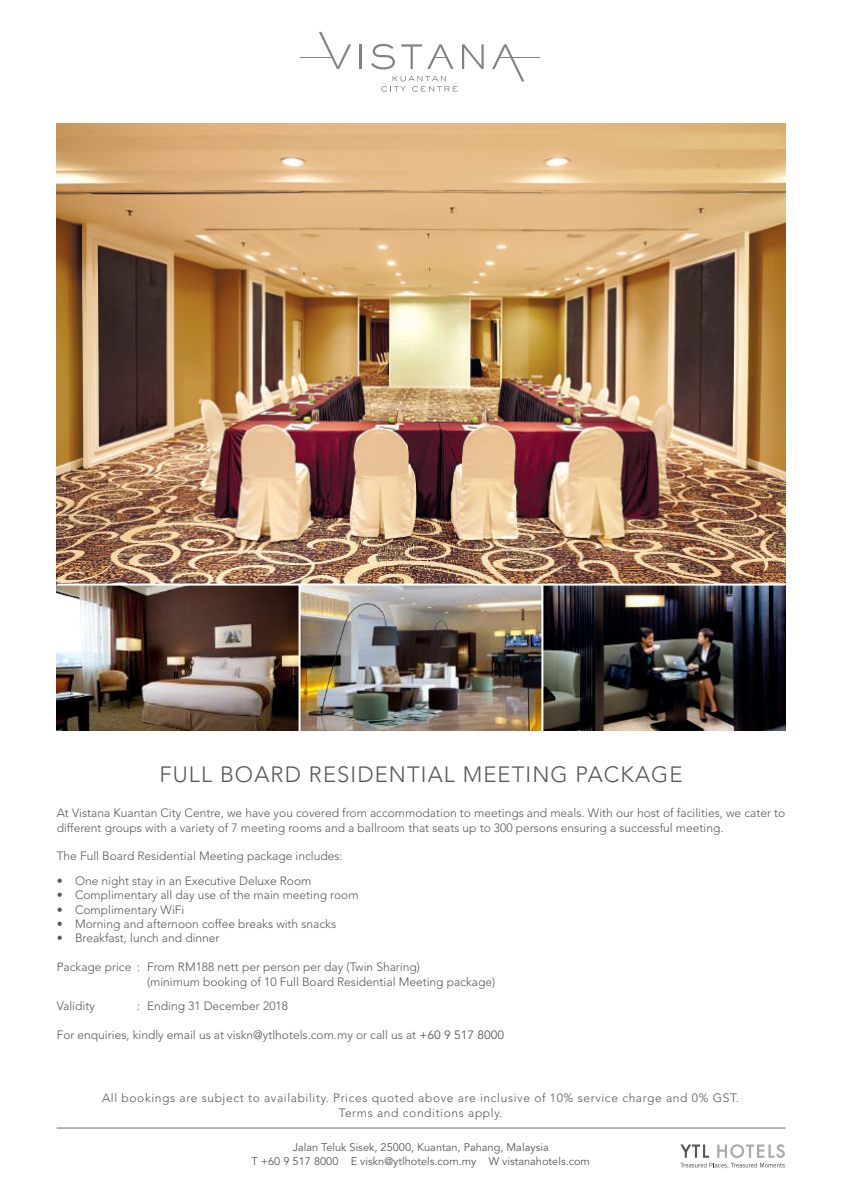
<style>
.page{position:relative;width:842px;height:1191px;background:#fff}
.page>*{position:absolute;margin:0;border:0;box-sizing:border-box;transform-origin:0 0}
.t1{font:300 22px "Avenir LT Std";letter-spacing:.05em;color:#57585a}
.t2{font:300 12px/14.4px "Avenir LT Std";color:#57585a}
.t3{font:300 12px/14.4px "Avenir LT Std";letter-spacing:.05em;color:#57585a;text-align:center}
.t4{font:11px/13.2px "Avenir LT Std";color:#57585a;text-align:center}
.s1{font-weight:400}
</style>
<div class="page">
<hr style="left:57px;top:1127px;width:728px;height:1px;background:#6c6d70">
<img style="left:57px;top:123px;width:728px;height:607px">
<hr style="left:541px;top:584px;width:2px;height:147px;background:#fff">
<hr style="left:57px;top:583px;width:728px;height:2px;background:#fff">
<hr style="left:299px;top:584px;width:2px;height:147px;background:#fff">
<svg style="left:680px;top:1144px;width:105px;height:24px"></svg>
<hr style="left:359px;top:44px;width:3px;height:25px;background:#808285">
<svg style="left:371px;top:44px;width:24px;height:25px"></svg>
<svg style="left:492px;top:44px;width:32px;height:37px"></svg>
<svg style="left:462px;top:44px;width:22px;height:25px"></svg>
<hr style="left:498px;top:57px;width:42px;height:1px;background:#808285">
<svg style="left:319px;top:32px;width:32px;height:37px"></svg>
<hr style="left:300px;top:57px;width:33px;height:1px;background:#808285">
<svg style="left:401px;top:44px;width:53px;height:25px"></svg>
<svg style="left:381px;top:76px;width:76px;height:16px"></svg>
<h1 class="t1" style="left:159px;top:762px;width:524px">FULL BOARD RESIDENTIAL MEETING PACKAGE</h1>
<p class="t2" style="left:57px;top:806px;width:730px">At Vistana Kuantan City Centre, we have you covered from accommodation to meetings and meals. With our host of facilities, we cater to different groups with a variety of 7 meeting rooms and a ballroom that seats up to 300 persons ensuring a successful meeting.</p>
<p class="t2" style="left:57px;top:849px;width:287px">The Full Board Residential Meeting package includes:</p>
<p class="t2" style="left:57px;top:873px;width:256px">• One night stay in an Executive Deluxe Room</p>
<p class="t2" style="left:57px;top:888px;width:303px">• Complimentary all day use of the main meeting room</p>
<p class="t2" style="left:57px;top:902px;width:129px">• Complimentary WiFi</p>
<p class="t2" style="left:57px;top:916px;width:281px">• Morning and afternoon coffee breaks with snacks</p>
<p class="t2" style="left:57px;top:931px;width:164px">• Breakfast, lunch and dinner</p>
<p class="t2" style="left:147px;top:960px;width:350px;text-indent:-90px">Package price : From RM188 nett per person per day (Twin Sharing)<br>(minimum booking of 10 Full Board Residential Meeting package)</p>
<p class="t2" style="left:57px;top:998px;width:40px">Validity</p>
<p class="t2" style="left:137px;top:998px;width:152px">: Ending 31 December 2018</p>
<p class="t2" style="left:57px;top:1027px;width:449px">For enquiries, kindly email us at viskn@ytlhotels.com.my or call us at <span class="s1">+60 9 517 8000</span></p>
<p class="t3" style="left:102px;top:1091px;width:639px">All bookings are subject to availability. Prices quoted above are inclusive of 10% service charge and 0% GST.<br>Terms and conditions apply.</p>
<p class="t4" style="left:251px;top:1141px;width:340px">Jalan Teluk Sisek, 25000, Kuantan, Pahang, Malaysia<br>T +60 9 517 8000 E viskn@ytlhotels.com.my W vistanahotels.com</p>
</div>
